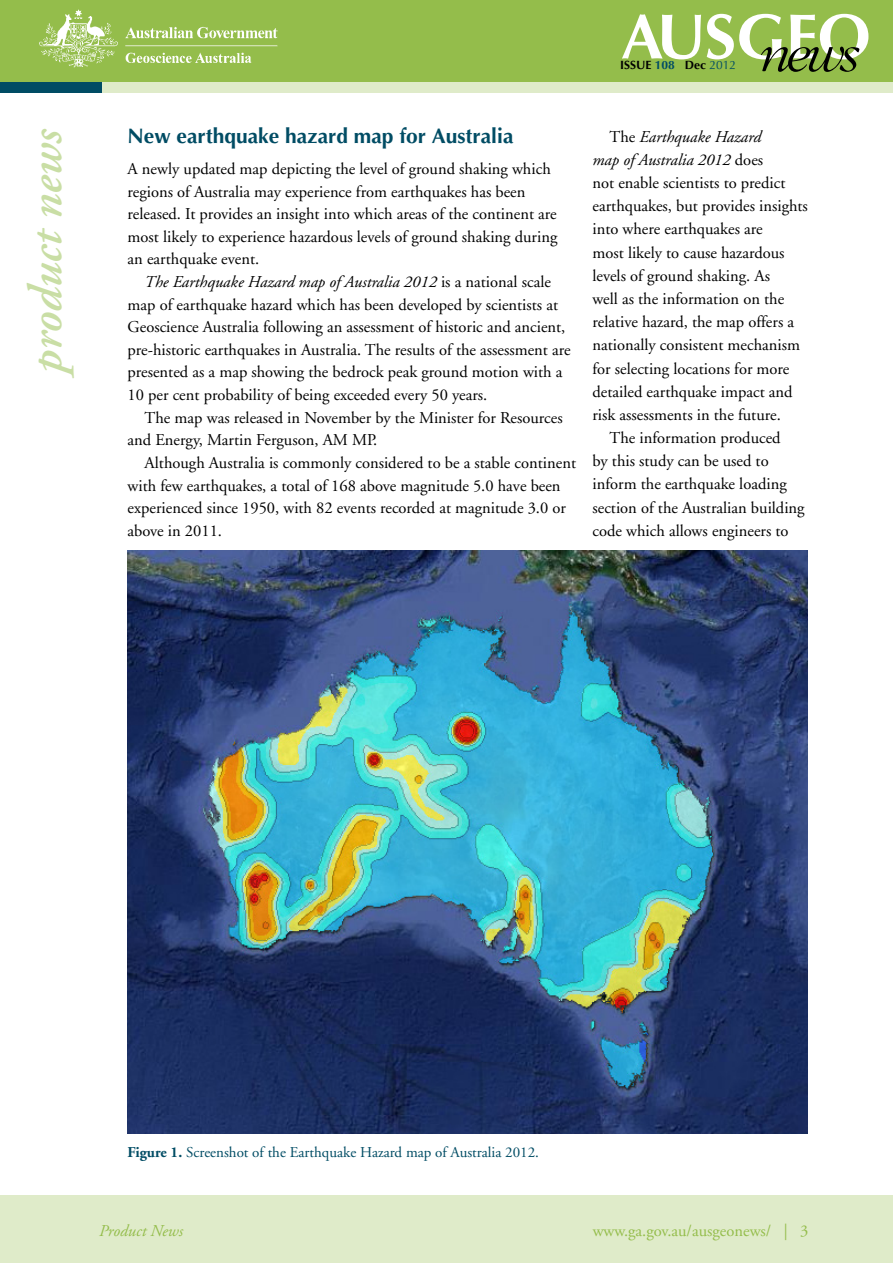
<style>
.page{position:relative;width:893px;height:1263px;background:#fff}
.page>*{position:absolute;margin:0;border:0;box-sizing:border-box;transform-origin:0 0}
.t1{font:italic 600 48px "Adobe Garamond";color:#c9dea5}
.t2{font:700 21px "Optima";color:#004c64}
.t3{font:16.5px/22.6px "Adobe Garamond";color:#000}
.t4{font:italic 16.5px "Adobe Garamond";color:#000}
.t5{font:16.5px "Adobe Garamond";color:#94bd4b}
.t6{font:italic 16.5px "Adobe Garamond";color:#94bd4b}
.t7{font:15px "Adobe Garamond";color:#004c64}
.t8{font:700 12px "Optima";color:#000}
.s1{color:#004c64}
.s2{font-weight:400;color:#004c64}
.s3{font-style:italic}
.s4{font-style:normal}
.s5{font-weight:700}
.s6{font-style:inherit}
</style>
<div class="page">
<div style="left:0;top:13px;width:893px;height:80px;background:#dfebc9"></div>
<div style="left:0;top:11px;width:102px;height:82px;background:#004c64"></div>
<div style="left:0;top:0;width:893px;height:82px;background:#94bd4b"></div>
<div style="left:0;top:1195px;width:893px;height:68px;background:#dfebc9"></div>
<svg style="left:622px;top:14px;width:79px;height:45px"></svg>
<svg style="left:707px;top:14px;width:161px;height:58px"></svg>
<img style="left:39px;top:9px;width:239px;height:59px">
<img style="left:128px;top:551px;width:679px;height:582px">
<p class="t8" style="left:620px;top:58px;width:118px">issue <span class="s1">108</span> Dec <span class="s2">2012</span></p>
<h1 class="t1" style="left:20px;top:373px;width:246px;rotate:-90deg">product news</h1>
<p class="t2" style="left:128px;top:124px;width:387px">New earthquake hazard map for Australia</p>
<p class="t3" style="left:128px;top:158px;width:431px">A newly updated map depicting the level of ground shaking which regions of Australia may experience from earthquakes has been released. It provides an insight into which areas of the continent are most likely to experience hazardous levels of ground shaking during an earthquake event.</p>
<p class="t3" style="left:128px;top:271px;width:445px;text-indent:17px"><span class="s3">The Earthquake Hazard map of Australia 2012</span> is a national scale map of earthquake hazard which has been developed by scientists at Geoscience Australia following an assessment of historic and ancient, pre-historic earthquakes in Australia. The results of the assessment are presented as a map showing the bedrock peak ground motion with a 10 per cent probability of being exceeded every 50 years.</p>
<p class="t3" style="left:128px;top:407px;width:437px;text-indent:17px">The map was released in November by the Minister for Resources and Energy, Martin Ferguson, AM MP.</p>
<p class="t3" style="left:128px;top:452px;width:450px;text-indent:17px">Although Australia is commonly considered to be a stable continent with few earthquakes, a total of 168 above magnitude 5.0 have been experienced since 1950, with 82 events recorded at magnitude 3.0 or above in 2011.</p>
<p class="t4" style="left:609px;top:128px;width:153px"><span class="s4">The</span> Earthquake Hazard</p>
<p class="t4" style="left:592px;top:151px;width:172px">map of Australia 2012 <span class="s4">does</span></p>
<p class="t3" style="left:592px;top:172px;width:194px">not enable scientists to predict</p>
<p class="t3" style="left:592px;top:195px;width:217px">earthquakes, but provides insights</p>
<p class="t3" style="left:592px;top:218px;width:172px">into where earthquakes are</p>
<p class="t3" style="left:592px;top:241px;width:194px">most likely to cause hazardous</p>
<p class="t3" style="left:592px;top:265px;width:179px">levels of ground shaking. As</p>
<p class="t3" style="left:592px;top:288px;width:193px">well as the information on the</p>
<p class="t3" style="left:592px;top:311px;width:203px">relative hazard, the map offers a</p>
<p class="t3" style="left:592px;top:334px;width:209px">nationally consistent mechanism</p>
<p class="t3" style="left:592px;top:357px;width:198px">for selecting locations for more</p>
<p class="t3" style="left:592px;top:381px;width:202px">detailed earthquake impact and</p>
<p class="t3" style="left:592px;top:404px;width:190px">risk assessments in the future.</p>
<p class="t3" style="left:609px;top:427px;width:173px">The information produced</p>
<p class="t3" style="left:592px;top:450px;width:178px">by this study can be used to</p>
<p class="t3" style="left:592px;top:473px;width:196px">inform the earthquake loading</p>
<p class="t3" style="left:592px;top:496px;width:214px">section of the Australian building</p>
<p class="t3" style="left:592px;top:520px;width:198px">code which allows engineers to</p>
<p class="t7" style="left:128px;top:1144px;width:413px"><span class="s5">Figure 1.</span> Screenshot of the Earthquake Hazard map of Australia 2012.</p>
<p class="t6" style="left:99px;top:1222px;width:85px">Product News</p>
<p class="t5" style="left:593px;top:1222px;width:217px">www.ga.gov.au/ausgeonews/ | <span class="s6">3</span></p>
</div>
